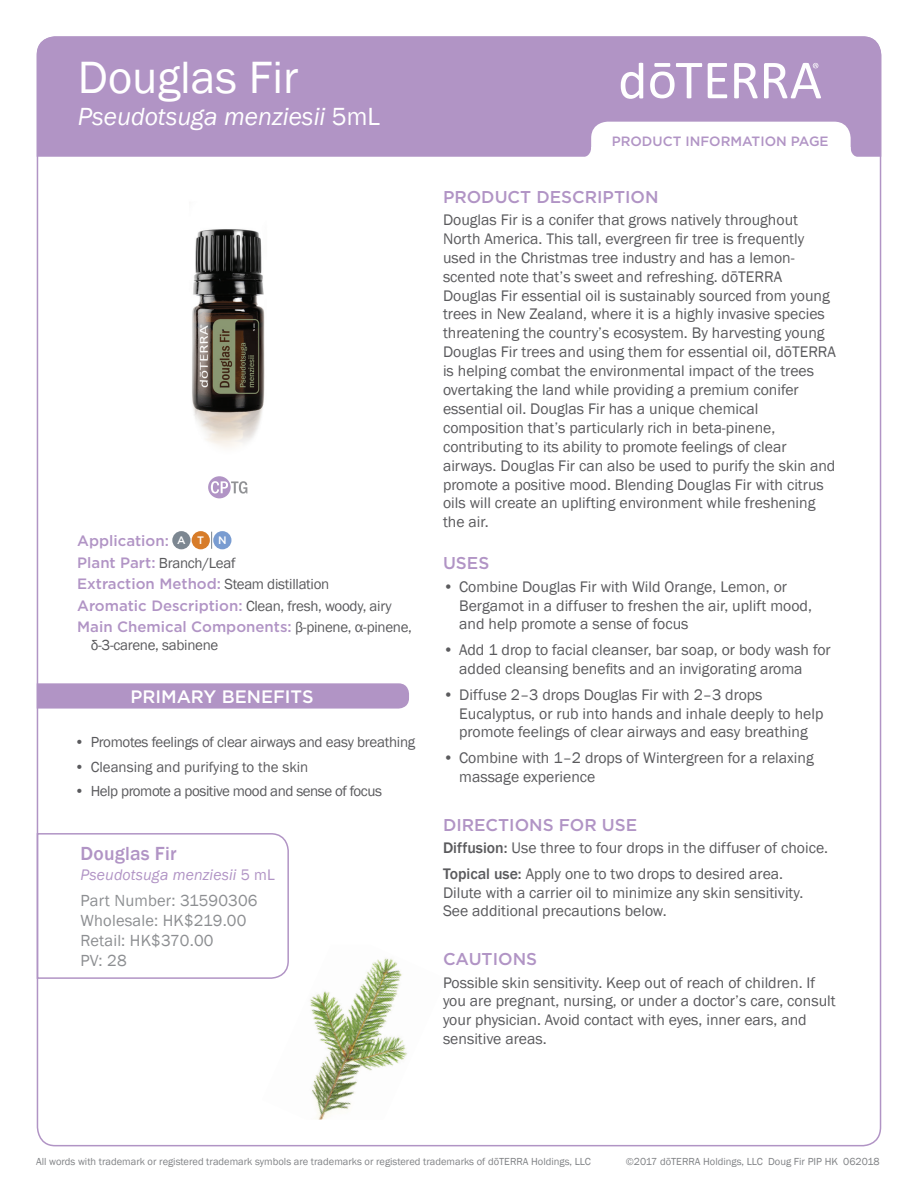
<style>
.page{position:relative;width:918px;height:1188px;background:#fff}
.page>*{position:absolute;margin:0;border:0;box-sizing:border-box;transform-origin:0 0}
.t1{font:46.5px "Franklin Gothic";color:#fff}
.t2{font:italic 25.5px "Franklin Gothic";color:#fff}
.t3{font:500 19.5px "Franklin Gothic";letter-spacing:.01em;color:#b194c5}
.t4{font:500 18px "Gotham";color:#fff}
.t5{font:500 17.1px "Gotham";color:#b194c5}
.t6{font:16.5px/19.8px "Franklin Gothic";letter-spacing:.01em;color:#8d8f92}
.t7{font:15.75px/18.9px "Franklin Gothic";color:#5a5a5d}
.t8{font:italic 15.75px "Franklin Gothic";letter-spacing:.01em;color:#b194c5}
.t9{font:15px "Franklin Gothic";letter-spacing:-.02em;color:#5a5a5d}
.t10{font:500 15px "Gotham";color:#b194c5}
.t11{font:15px "Franklin Gothic";color:#5a5a5d}
.t12{font:500 13.5px "Gotham";color:#b194c5}
.t13{font:500 10.8px "Gotham";color:#fff}
.t14{font:10.5px "Franklin Gothic";color:#808285}
.s1{font-style:normal}
.s2{font-family:"Gotham";font-weight:500;color:#b194c5}
.s3{font-family:"Franklin Gothic";font-weight:400;color:#5a5a5d}
.s4{font-weight:500}
</style>
<div class="page">
<div style="left:37px;top:36px;width:844px;height:121px;background:#b194c5"></div>
<svg style="left:734px;top:63px;width:24px;height:35px"></svg>
<svg style="left:708px;top:63px;width:19px;height:35px"></svg>
<svg style="left:650px;top:63px;width:52px;height:35px"></svg>
<svg style="left:621px;top:63px;width:22px;height:36px"></svg>
<svg style="left:764px;top:63px;width:57px;height:35px"></svg>
<svg style="left:581px;top:122px;width:280px;height:35px"></svg>
<svg style="left:208px;top:476px;width:39px;height:22px"></svg>
<img style="left:192px;top:229px;width:73px;height:218px">
<svg style="left:211px;top:532px;width:1px;height:17px"></svg>
<div style="left:172px;top:531px;width:19px;height:18px;background:#7c8791;border-radius:50%"></div>
<div style="left:192px;top:531px;width:18px;height:18px;background:#d77c29;border-radius:50%"></div>
<div style="left:213px;top:531px;width:18px;height:18px;background:#799cd1;border-radius:50%"></div>
<svg style="left:37px;top:683px;width:372px;height:26px;background:#b397c6"></svg>
<svg style="left:36px;top:832px;width:253px;height:148px"></svg>
<img style="left:262px;top:945px;width:146px;height:175px">
<h1 class="t1" style="left:78px;top:49px;width:222px">Douglas Fir</h1>
<h2 class="t2" style="left:78px;top:101px;width:304px">Pseudotsuga menziesii <span class="s1">5mL</span></h2>
<p class="t10" style="left:77px;top:531px;width:129px">Application: <sup>A</sup> <sup>T</sup></p>
<p class="t13" style="left:218px;top:533px;width:10px">N</p>
<p class="t9" style="left:77px;top:553px;width:160px"><span class="s2">Plant Part:</span> Branch/Leaf</p>
<p class="t10" style="left:77px;top:574px;width:254px">Extraction Method: <span class="s3">Steam distillation</span></p>
<p class="t9" style="left:77px;top:596px;width:316px"><span class="s2">Aromatic Description:</span> Clean, fresh, woody, airy</p>
<p class="t10" style="left:77px;top:617px;width:336px">Main Chemical Components: <span class="s3">β-pinene, α-pinene,</span></p>
<p class="t9" style="left:91px;top:636px;width:129px">δ-3-carene, sabinene</p>
<p class="t4" style="left:130px;top:685px;width:185px">PRIMARY BENEFITS</p>
<p class="t9" style="left:75px;top:733px;width:342px">• Promotes feelings of clear airways and easy breathing</p>
<p class="t11" style="left:75px;top:757px;width:235px">• Cleansing and purifying to the skin</p>
<p class="t9" style="left:75px;top:782px;width:309px">• Help promote a positive mood and sense of focus</p>
<p class="t3" style="left:81px;top:842px;width:97px">Douglas Fir</p>
<p class="t8" style="left:81px;top:864px;width:196px">Pseudotsuga menziesii <span class="s1">5 mL</span></p>
<p class="t6" style="left:81px;top:891px;width:178px">Part Number: 31590306<br>Wholesale: HK$219.00<br>Retail: HK$370.00<br>PV: 28</p>
<p class="t12" style="left:612px;top:132px;width:218px">PRODUCT INFORMATION PAGE</p>
<p class="t5" style="left:443px;top:185px;width:217px">PRODUCT DESCRIPTION</p>
<p class="t7" style="left:443px;top:211px;width:395px">Douglas Fir is a conifer that grows natively throughout North America. This tall, evergreen fir tree is frequently used in the Christmas tree industry and has a lemon&shy;scented note that’s sweet and refreshing. dōTERRA Douglas Fir essential oil is sustainably sourced from young trees in New Zealand, where it is a highly invasive species threatening the country’s ecosystem. By harvesting young Douglas Fir trees and using them for essential oil, dōTERRA is helping combat the environmental impact of the trees overtaking the land while providing a premium conifer essential oil. Douglas Fir has a unique chemical composition that’s particularly rich in beta-pinene, contributing to its ability to promote feelings of clear airways. Douglas Fir can also be used to purify the skin and promote a positive mood. Blending Douglas Fir with citrus oils will create an uplifting environment while freshening the air.</p>
<p class="t5" style="left:443px;top:552px;width:48px">USES</p>
<p class="t7" style="left:459px;top:577px;width:354px;text-indent:-16px">• Combine Douglas Fir with Wild Orange, Lemon, or<br>Bergamot in a diffuser to freshen the air, uplift mood, and help promote a sense of focus</p>
<p class="t7" style="left:459px;top:641px;width:373px;text-indent:-16px">• Add 1 drop to facial cleanser, bar soap, or body wash for added cleansing benefits and an invigorating aroma</p>
<p class="t7" style="left:459px;top:685px;width:366px;text-indent:-16px">• Diffuse 2–3 drops Douglas Fir with 2–3 drops<br>Eucalyptus, or rub into hands and inhale deeply to help promote feelings of clear airways and easy breathing</p>
<p class="t7" style="left:459px;top:749px;width:356px;text-indent:-16px">• Combine with 1–2 drops of Wintergreen for a relaxing massage experience</p>
<p class="t5" style="left:443px;top:814px;width:196px">DIRECTIONS FOR USE</p>
<p class="t7" style="left:443px;top:835px;width:387px;line-height:25.7px"><span class="s4">Diffusion:</span> Use three to four drops in the diffuser of choice.<br><span class="s4">Topical use:</span> Apply one to two drops to desired area.</p>
<p class="t7" style="left:443px;top:883px;width:362px">Dilute with a carrier oil to minimize any skin sensitivity.<br>See additional precautions below.</p>
<p class="t5" style="left:443px;top:948px;width:96px">CAUTIONS</p>
<p class="t7" style="left:443px;top:973px;width:394px">Possible skin sensitivity. Keep out of reach of children. If you are pregnant, nursing, or under a doctor’s care, consult your physician. Avoid contact with eyes, inner ears, and sensitive areas.</p>
<p class="t14" style="left:36px;top:1155px;width:556px">All words with trademark or registered trademark symbols are trademarks or registered trademarks of dōTERRA Holdings, LLC</p>
<p class="t14" style="left:626px;top:1155px;width:255px">©2017 dōTERRA Holdings, LLC Doug Fir PIP HK 062018</p>
</div>
